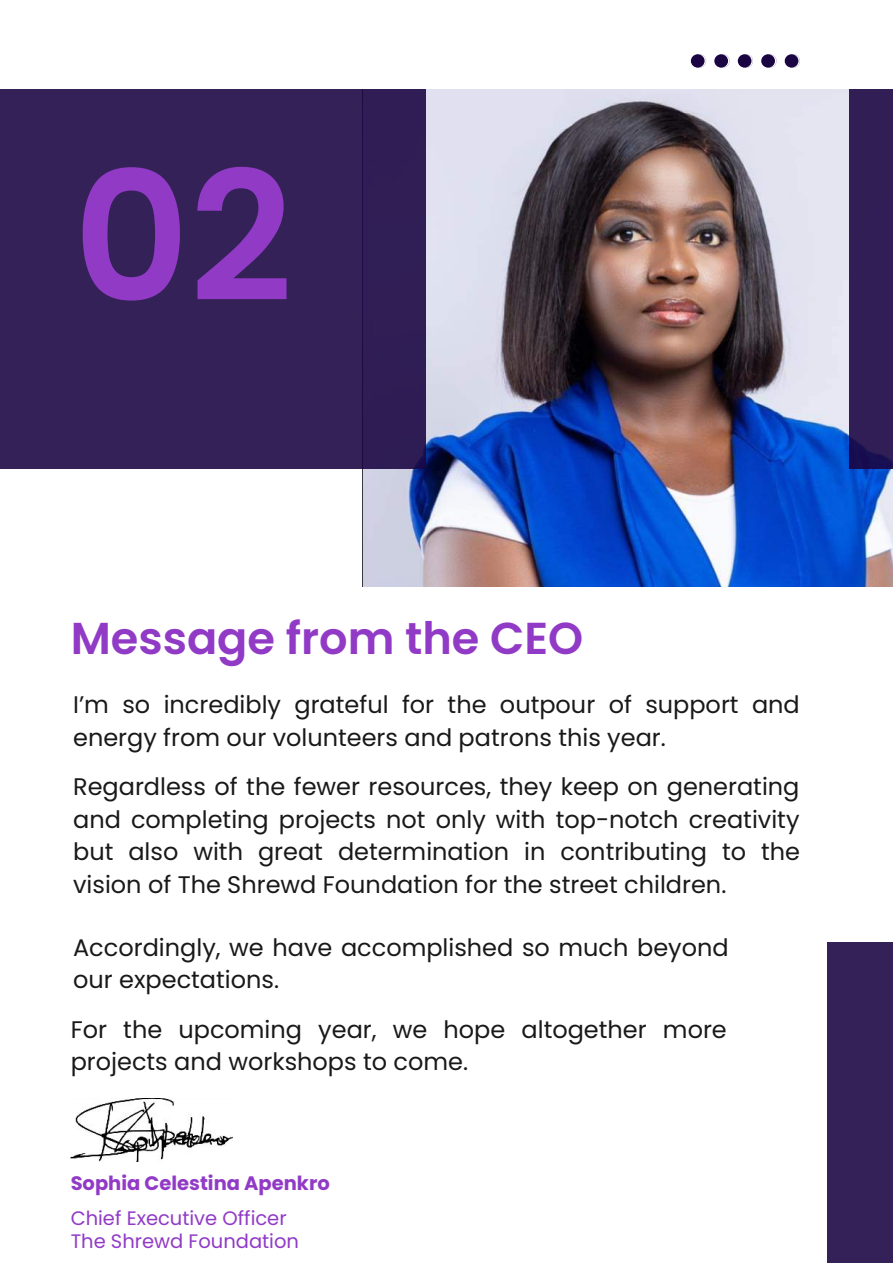
<style>
.page{position:relative;width:893px;height:1264px;background:#fff}
.page>*{position:absolute;margin:0;border:0;box-sizing:border-box;transform-origin:0 0}
.t1{font:600 180px "Poppins";color:#913ac6}
.t2{font:600 44.7px "Poppins";color:#913ac6}
.t3{font:24px/32.5px "Poppins";color:#191919}
.t4{font:19.5px/23.1px "Poppins";color:#913ac6}
.t5{font:700 19.5px "Poppins";color:#913ac6}
</style>
<div class="page">
<img style="left:362px;top:89px;width:530px;height:497px">
<div style="left:0;top:89px;width:425px;height:379px;background:#342157"></div>
<div style="left:827px;top:942px;width:65px;height:320px;background:#342157"></div>
<div style="left:849px;top:89px;width:43px;height:379px;background:#311e56"></div>
<svg style="left:690px;top:54px;width:109px;height:14px"></svg>
<img style="left:71px;top:1098px;width:161px;height:63px">
<h1 class="t1" style="left:73px;top:133px;width:221px">02</h1>
<h2 class="t2" style="left:71px;top:612px;width:514px">Message from the CEO</h2>
<p class="t3" style="left:73px;top:688px;width:728px">I’m so incredibly grateful for the outpour of support and energy from our volunteers and patrons this year.</p>
<p class="t3" style="left:73px;top:770px;width:728px;text-align:justify">Regardless of the fewer resources, they keep on generating and completing projects not only with top-notch creativity but also with great determination in contributing to the vision of The Shrewd Foundation for the street children.</p>
<p class="t3" style="left:73px;top:931px;width:657px">Accordingly, we have accomplished so much beyond our expectations.</p>
<p class="t3" style="left:71px;top:1013px;width:657px">For the upcoming year, we hope altogether more projects and workshops to come.</p>
<p class="t5" style="left:71px;top:1172px;width:260px">Sophia Celestina Apenkro</p>
<p class="t4" style="left:71px;top:1206px;width:230px">Chief Executive Officer<br>The Shrewd Foundation</p>
</div>
